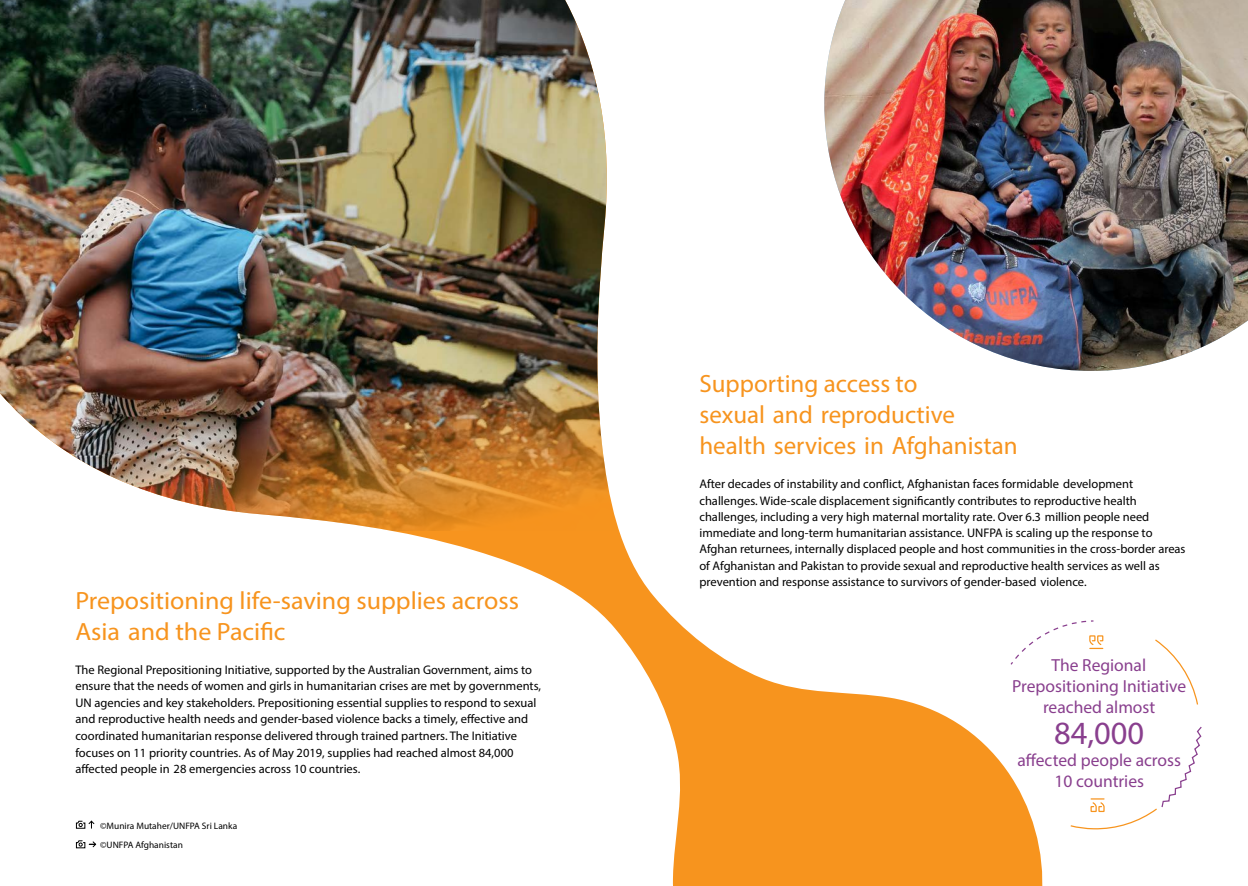
<style>
.page{position:relative;width:1248px;height:886px;background:#fff}
.page>*{position:absolute;margin:0;border:0;box-sizing:border-box;transform-origin:0 0}
.t1{font:32.5px "Myriad Pro";color:#893f8e}
.t2{font:25px/31.2px "Myriad Pro";color:#f7941e}
.t3{font:25px/31.2px "Myriad Pro";color:#f7941e;scale:1.04 1}
.t4{font:17.5px/21.2px "Myriad Pro";color:#893f8e;text-align:center}
.t5{font:12.5px/16.2px "Myriad Pro";color:#000}
.t6{font:9.38px/19.6px "Myriad Pro";color:#000}
</style>
<div class="page">
<svg style="left:1155px;top:639px;width:43px;height:66px"></svg>
<svg style="left:75px;top:530px;width:968px;height:356px"></svg>
<img style="left:0;top:0;width:619px;height:530px">
<img style="left:824px;top:0;width:423px;height:371px">
<svg style="left:705px;top:736px;width:15px;height:15px"></svg>
<svg style="left:1009px;top:620px;width:94px;height:46px"></svg>
<svg style="left:76px;top:820px;width:19px;height:9px"></svg>
<svg style="left:76px;top:840px;width:21px;height:8px"></svg>
<svg style="left:1070px;top:726px;width:132px;height:104px"></svg>
<h2 class="t3" style="left:75px;top:584px;width:428px">Prepositioning life-saving supplies across<br>Asia and the Pacific</h2>
<p class="t5" style="left:75px;top:661px;width:467px">The Regional Prepositioning Initiative, supported by the Australian Government, aims to ensure that the needs of women and girls in humanitarian crises are met by governments, UN agencies and key stakeholders. Prepositioning essential supplies to respond to sexual and reproductive health needs and gender‑based violence backs a timely, effective and</p>
<p class="t5" style="left:75px;top:728px;width:443px">coordinated humanitarian response delivered through trained partners. The Initiative focuses on 11 priority countries. As of May 2019, supplies had reached almost 84,000 affected people in 28 emergencies across 10 countries.</p>
<p class="t6" style="left:100px;top:815px;width:138px">©Munira Mutaher/UNFPA Sri Lanka ©UNFPA Afghanistan</p>
<h2 class="t2" style="left:699px;top:367px;width:320px">Supporting access to<br>sexual and reproductive health services in Afghanistan</h2>
<p class="t5" style="left:699px;top:476px;width:487px">After decades of instability and conflict, Afghanistan faces formidable development challenges. Wide-scale displacement significantly contributes to reproductive health challenges, including a very high maternal mortality rate. Over 6.3 million people need immediate and long-term humanitarian assistance. UNFPA is scaling up the response to Afghan returnees, internally displaced people and host communities in the cross-border areas of Afghanistan and Pakistan to provide sexual and reproductive health services as well as prevention and response assistance to survivors of gender-based violence.</p>
<h3 class="t4" style="left:1012px;top:654px;width:175px">The Regional<br>Prepositioning Initiative reached almost</h3>
<h1 class="t1" style="left:1054px;top:713px;width:92px">84,000</h1>
<h3 class="t4" style="left:1017px;top:749px;width:165px">affected people across<br>10 countries</h3>
</div>
